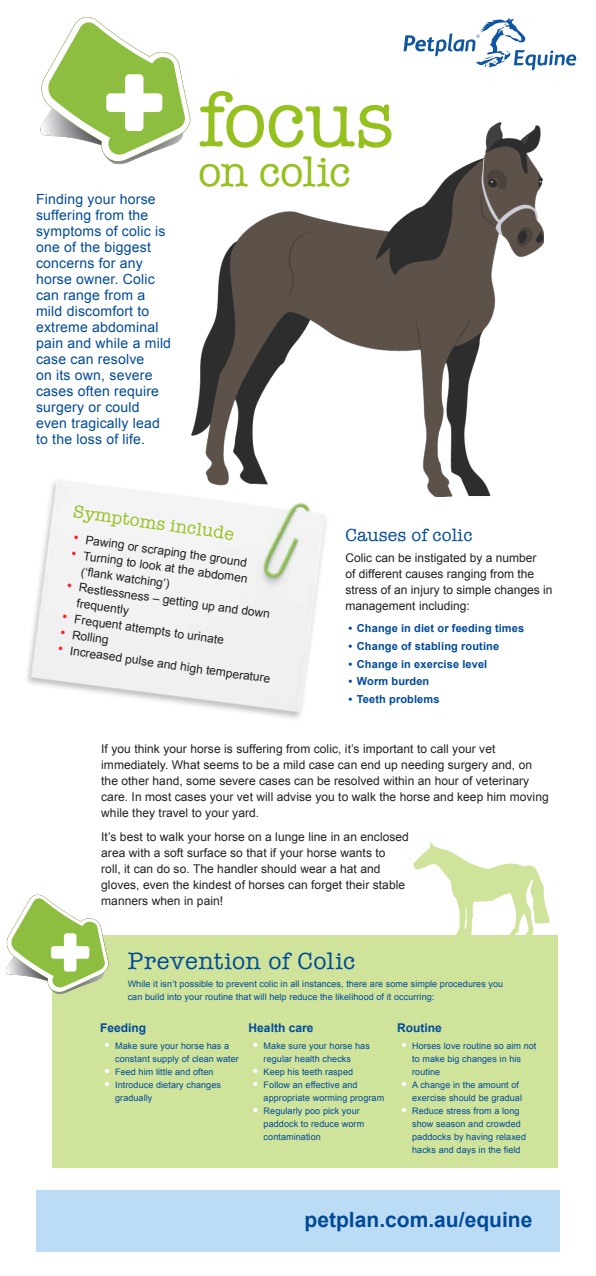
<style>
.page{position:relative;width:596px;height:1276px;background:#fff}
.page>*{position:absolute;margin:0;border:0;box-sizing:border-box;transform-origin:0 0}
.t1{font:80px "American Typewriter";letter-spacing:-.015em;color:#95c11f}
.t2{font:43px "American Typewriter";letter-spacing:-.02em;color:#95c11f}
.t3{font:24px "American Typewriter";letter-spacing:.02em;color:#004a99}
.t4{font:700 21px "Arial";color:#004a99}
.t5{font:18px "American Typewriter";color:#95c11f}
.t6{font:18px "American Typewriter";letter-spacing:.01em;color:#004a99}
.t7{font:14px/16px "Arial";letter-spacing:.015em;color:#004a99}
.t8{font:12px/16px "Arial";letter-spacing:.005em;color:#231f20}
.t9{font:700 12px "Arial";color:#004a99}
.t10{font:700 11px "Arial";letter-spacing:.01em;color:#004a99}
.t11{font:9px/13px "Arial";letter-spacing:.01em;color:#004a99}
.s1{font-size:14px;color:#ff1d25}
.s2{font-size:17px;color:#fff}
</style>
<div class="page">
<div style="left:36px;top:1191px;width:523px;height:61px;background:#bcdbf4"></div>
<svg style="left:403px;top:18px;width:173px;height:52px"></svg>
<img style="left:40px;top:17px;width:151px;height:148px">
<div style="left:53px;top:935px;width:504px;height:233px;background:#cfe39a"></div>
<img style="left:6px;top:894px;width:103px;height:100px">
<img style="left:193px;top:122px;width:350px;height:374px">
<img style="left:27px;top:429px;width:329px;height:290px">
<svg style="left:413px;top:842px;width:137px;height:93px"></svg>
<p class="t7" style="left:36px;top:192px;width:136px">Finding your horse suffering from the symptoms of colic is one of the biggest concerns for any horse owner. Colic can range from a mild discomfort to extreme abdominal pain and while a mild case can resolve<br>on its own, severe cases often require surgery or could even tragically lead to the loss of life.</p>
<p class="t1" style="left:198px;top:74px;width:197px">focus</p>
<p class="t2" style="left:198px;top:147px;width:154px">on colic</p>
<p class="t5" style="left:75px;top:501px;width:164px;rotate:8deg">Symptoms include</p>
<p class="t8" style="left:75px;top:530px;width:176px;rotate:8deg"><span class="s1">•</span> Pawing or scraping the ground</p>
<p class="t8" style="left:84px;top:548px;width:167px;text-indent:-12px;rotate:8deg"><span class="s1">•</span> Turning to look at the abdomen (‘fl ank watching’)</p>
<p class="t8" style="left:80px;top:579px;width:194px;text-indent:-12px;rotate:8deg"><span class="s1">•</span> Restlessness – getting up and down frequently</p>
<p class="t8" style="left:64px;top:609px;width:164px;rotate:8deg"><span class="s1">•</span> Frequent attempts to urinate</p>
<p class="t8" style="left:61px;top:625px;width:50px;rotate:8deg"><span class="s1">•</span> Rolling</p>
<p class="t8" style="left:59px;top:641px;width:216px;rotate:8deg"><span class="s1">•</span> Increased pulse and high temperature</p>
<p class="t6" style="left:345px;top:524px;width:128px">Causes of colic</p>
<p class="t8" style="left:345px;top:550px;width:208px">Colic can be instigated by a number<br>of different causes ranging from the stress of an injury to simple changes in management including:</p>
<p class="t10" style="left:348px;top:621px;width:177px">• Change in diet or feeding times</p>
<p class="t10" style="left:348px;top:638px;width:152px">• Change of stabling routine</p>
<p class="t10" style="left:348px;top:656px;width:140px">• Change in exercise level</p>
<p class="t10" style="left:348px;top:674px;width:82px">• Worm burden</p>
<p class="t10" style="left:348px;top:691px;width:93px">• Teeth problems</p>
<p class="t8" style="left:101px;top:740px;width:449px">If you think your horse is suffering from colic, it’s important to call your vet immediately. What seems to be a mild case can end up needing surgery and, on the other hand, some severe cases can be resolved within an hour of veterinary care. In most cases your vet will advise you to walk the horse and keep him moving while they travel to your yard.</p>
<p class="t8" style="left:101px;top:829px;width:309px">It’s best to walk your horse on a lunge line in an enclosed area with a soft surface so that if your horse wants to<br>roll, it can do so. The handler should wear a hat and gloves, even the kindest of horses can forget their stable manners when in pain!</p>
<p class="t3" style="left:128px;top:947px;width:229px">Prevention of Colic</p>
<p class="t11" style="left:128px;top:977px;width:377px">While it isn’t possible to prevent colic in all instances, there are some simple procedures you can build into your routine that will help reduce the likelihood of it occurring:</p>
<p class="t9" style="left:100px;top:1019px;width:48px">Feeding</p>
<p class="t11" style="left:115px;top:1039px;width:125px;text-indent:-11px"><span class="s2">•</span> Make sure your horse has a constant supply of clean water</p>
<p class="t11" style="left:104px;top:1065px;width:111px"><span class="s2">•</span> Feed him little and often</p>
<p class="t11" style="left:115px;top:1078px;width:107px;text-indent:-11px"><span class="s2">•</span> Introduce dietary changes gradually</p>
<p class="t9" style="left:248px;top:1019px;width:66px">Health care</p>
<p class="t11" style="left:263px;top:1039px;width:108px;text-indent:-11px"><span class="s2">•</span> Make sure your horse has regular health checks</p>
<p class="t11" style="left:252px;top:1065px;width:102px"><span class="s2">•</span> Keep his teeth rasped</p>
<p class="t11" style="left:263px;top:1078px;width:122px;text-indent:-11px"><span class="s2">•</span> Follow an effective and appropriate worming program</p>
<p class="t11" style="left:263px;top:1104px;width:102px;text-indent:-11px"><span class="s2">•</span> Regularly poo pick your paddock to reduce worm contamination</p>
<p class="t9" style="left:397px;top:1019px;width:46px">Routine</p>
<p class="t11" style="left:412px;top:1039px;width:126px;text-indent:-11px"><span class="s2">•</span> Horses love routine so aim not to make big changes in his routine</p>
<p class="t11" style="left:412px;top:1078px;width:111px;text-indent:-11px"><span class="s2">•</span> A change in the amount of exercise should be gradual</p>
<p class="t11" style="left:412px;top:1104px;width:115px;text-indent:-11px"><span class="s2">•</span> Reduce stress from a long show season and crowded paddocks by having relaxed hacks and days in the field</p>
<p class="t4" style="left:304px;top:1205px;width:229px">petplan.com.au/equine</p>
</div>
